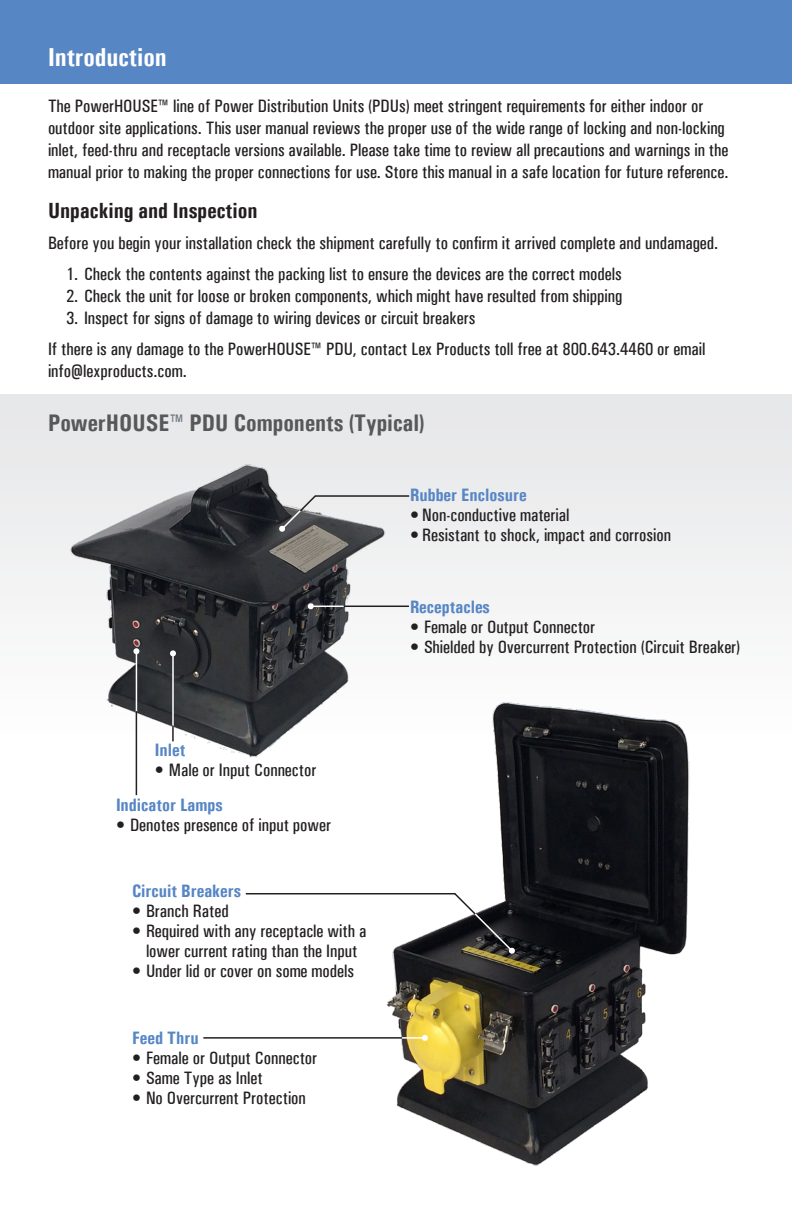
<style>
.page{position:relative;width:792px;height:1224px;background:#fff}
.page>*{position:absolute;margin:0;border:0;box-sizing:border-box;transform-origin:0 0}
.Header_Copy{font:700 condensed 26px "Univers";color:#fff}
.Header_Copy-2{font:700 condensed 24px "Univers";color:#57585a}
.Header_Copy-3{font:700 condensed 22px "Univers";color:#231f20}
.Body_Copy{font:500 condensed 18px/22px "Univers";color:#231f20}
.Callouts{font:700 condensed 18px "Univers";color:#5786c5}
.s1{color:#6a747b}
</style>
<div class="page">
<div style="left:0;top:395px;width:792px;height:829px;background:linear-gradient(to bottom,#eeeeef,#fff)"></div>
<img style="left:374px;top:694px;width:333px;height:478px">
<img style="left:64px;top:461px;width:326px;height:297px">
<div style="left:0;top:0;width:792px;height:84px;background:#5786c5"></div>
<hr style="left:315px;top:495px;width:94px;height:2px;background:#231f20">
<hr style="left:172px;top:653px;width:2px;height:77px;background:#fff">
<svg style="left:170px;top:650px;width:6px;height:6px"></svg>
<hr style="left:343px;top:606px;width:66px;height:1px;background:#231f20">
<svg style="left:452px;top:891px;width:63px;height:63px"></svg>
<hr style="left:393px;top:1037px;width:32px;height:2px;background:#fff">
<svg style="left:422px;top:1035px;width:6px;height:6px"></svg>
<hr style="left:203px;top:1037px;width:199px;height:2px;background:#231f20">
<svg style="left:172px;top:726px;width:2px;height:15px"></svg>
<hr style="left:311px;top:606px;width:33px;height:1px;background:#fff">
<svg style="left:307px;top:602px;width:8px;height:8px"></svg>
<svg style="left:279px;top:494px;width:39px;height:38px"></svg>
<hr style="left:246px;top:893px;width:209px;height:1px;background:#231f20">
<hr style="left:136px;top:651px;width:1px;height:61px;background:#fff">
<svg style="left:133px;top:648px;width:6px;height:6px"></svg>
<hr style="left:136px;top:711px;width:1px;height:84px;background:#231f20">
<p class="Header_Copy" style="left:48px;top:41px;width:120px">Introduction</p>
<p class="Body_Copy" style="left:48px;top:95px;width:682px">The PowerHOUSE™ line of Power Distribution Units (PDUs) meet stringent requirements for either indoor or outdoor site applications. This user manual reviews the proper use of the wide range of locking and non-locking inlet, feed-thru and receptacle versions available. Please take time to review all precautions and warnings in the manual prior to making the proper connections for use. Store this manual in a safe location for future reference.</p>
<p class="Header_Copy-3" style="left:48px;top:198px;width:211px">Unpacking and Inspection</p>
<p class="Body_Copy" style="left:48px;top:232px;width:672px">Before you begin your installation check the shipment carefully to confirm it arrived complete and undamaged.</p>
<p class="Body_Copy" style="left:66px;top:263px;width:557px">1. Check the contents against the packing list to ensure the devices are the correct models</p>
<p class="Body_Copy" style="left:66px;top:285px;width:558px">2. Check the unit for loose or broken components, which might have resulted from shipping</p>
<p class="Body_Copy" style="left:66px;top:307px;width:411px">3. Inspect for signs of damage to wiring devices or circuit breakers</p>
<p class="Body_Copy" style="left:48px;top:338px;width:659px">If there is any damage to the PowerHOUSE™ PDU, contact Lex Products toll free at 800.643.4460 or email info@lexproducts.com.</p>
<p class="Header_Copy-2" style="left:48px;top:409px;width:378px">PowerHOUSE<span class="s1">™</span> PDU Components (Typical)</p>
<p class="Callouts" style="left:410px;top:484px;width:118px">Rubber Enclosure</p>
<p class="Body_Copy" style="left:410px;top:504px;width:161px">• Non-conductive material</p>
<p class="Body_Copy" style="left:410px;top:524px;width:262px">• Resistant to shock, impact and corrosion</p>
<p class="Callouts" style="left:155px;top:739px;width:32px">Inlet</p>
<p class="Body_Copy" style="left:155px;top:759px;width:163px">• Male or Input Connector</p>
<p class="Callouts" style="left:116px;top:794px;width:108px">Indicator Lamps</p>
<p class="Body_Copy" style="left:116px;top:814px;width:217px">• Denotes presence of input power</p>
<p class="Callouts" style="left:132px;top:880px;width:111px">Circuit Breakers</p>
<p class="Body_Copy" style="left:132px;top:900px;width:98px">• Branch Rated</p>
<p class="Body_Copy" style="left:132px;top:921px;width:236px;line-height:20px;text-align:center">• Required with any receptacle with a lower current rating than the Input</p>
<p class="Body_Copy" style="left:132px;top:960px;width:224px">• Under lid or cover on some models</p>
<p class="Callouts" style="left:132px;top:1027px;width:68px">Feed Thru</p>
<p class="Body_Copy" style="left:132px;top:1047px;width:187px">• Female or Output Connector</p>
<p class="Body_Copy" style="left:132px;top:1067px;width:132px">• Same Type as Inlet</p>
<p class="Body_Copy" style="left:132px;top:1087px;width:175px">• No Overcurrent Protection</p>
<p class="Callouts" style="left:410px;top:596px;width:81px">Receptacles</p>
<p class="Body_Copy" style="left:410px;top:616px;width:187px">• Female or Output Connector</p>
<p class="Body_Copy" style="left:410px;top:636px;width:332px">• Shielded by Overcurrent Protection (Circuit Breaker)</p>
</div>
